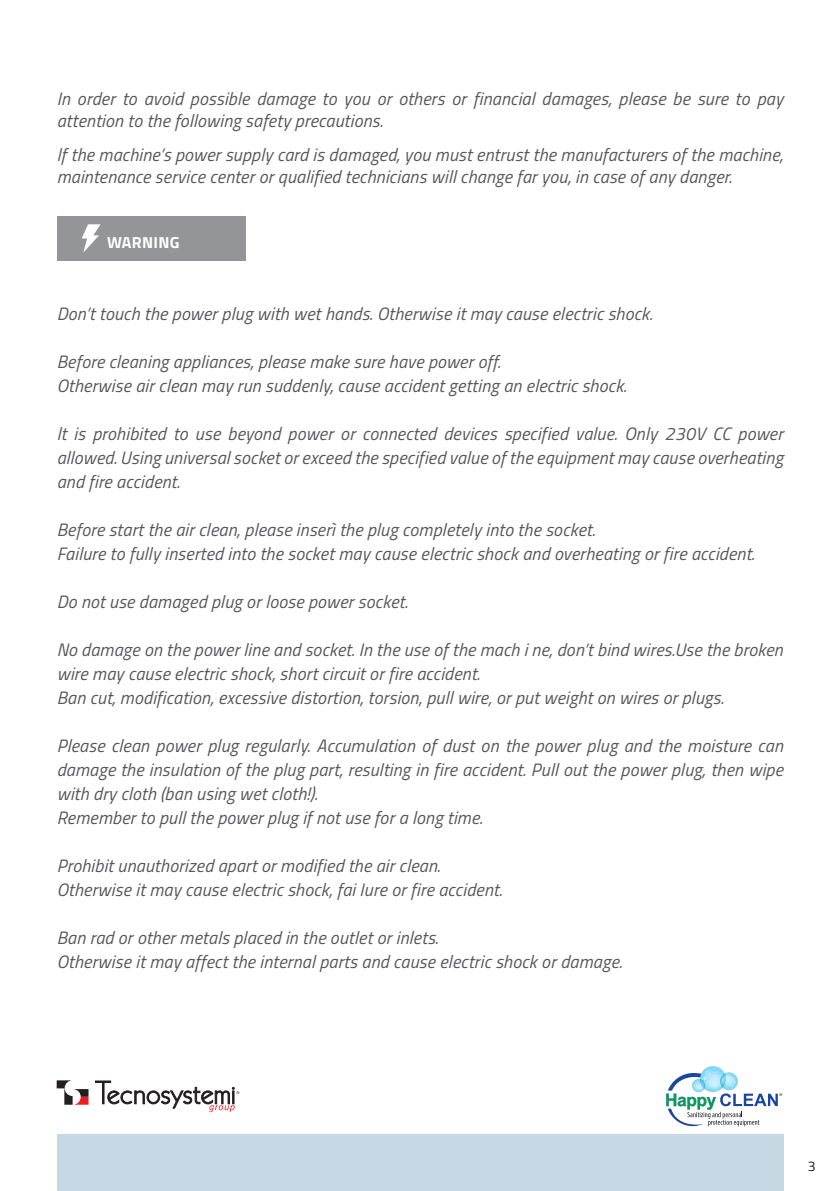
<style>
.page{position:relative;width:840px;height:1191px;background:#fff}
.page>*{position:absolute;margin:0;border:0;box-sizing:border-box;transform-origin:0 0}
.t1{font:italic 18px/24px "Titillium Web";letter-spacing:.01em;color:#57585a}
.t2{font:700 16px "Titillium Web";letter-spacing:.02em;color:#fff}
.t3{font:14px "Titillium Web";color:#231f20}
</style>
<div class="page">
<svg style="left:57px;top:1080px;width:31px;height:24px"></svg>
<svg style="left:95px;top:1080px;width:144px;height:32px"></svg>
<svg style="left:666px;top:1066px;width:115px;height:60px"></svg>
<div style="left:57px;top:1134px;width:725px;height:57px;background:#c5d8e3"></div>
<div style="left:57px;top:216px;width:188px;height:45px;background:#939598"></div>
<svg style="left:82px;top:224px;width:19px;height:29px"></svg>
<p class="t1" style="left:57px;top:87px;width:727px;line-height:22px">In order to avoid possible damage to you or others or financial damages, please be sure to pay attention to the following safety precautions.</p>
<p class="t1" style="left:57px;top:143px;width:727px;line-height:22px">lf the machine’s power supply card is damaged, you must entrust the manufacturers of the machine, maintenance service center or qualified technicians will change far you, in case of any danger.</p>
<p class="t2" style="left:107px;top:231px;width:74px">WARNING</p>
<p class="t1" style="left:57px;top:300px;width:597px">Don’t touch the power plug with wet hands. Otherwise it may cause electric shock.</p>
<p class="t1" style="left:57px;top:348px;width:571px">Before cleaning appliances, please make sure have power off.<br>Otherwise air clean may run suddenly, cause accident getting an electric shock.</p>
<p class="t1" style="left:57px;top:420px;width:727px;text-align:justify">lt is prohibited to use beyond power or connected devices specified value. Only 230V CC power allowed. Using universal socket or exceed the specified value of the equipment may cause overheating and fire accident.</p>
<p class="t1" style="left:57px;top:516px;width:699px">Before start the air clean, please inserì the plug completely into the socket.<br>Failure to fully inserted into the socket may cause electric shock and overheating or fire accident.</p>
<p class="t1" style="left:57px;top:588px;width:352px">Do not use damaged plug or loose power socket.</p>
<p class="t1" style="left:57px;top:636px;width:727px">No damage on the power line and socket. In the use of the mach i ne, don’t bind wires.Use the broken wire may cause electric shock, short circuit or fire accident.<br>Ban cut, modification, excessive distortion, torsion, pull wire, or put weight on wires or plugs.</p>
<p class="t1" style="left:57px;top:732px;width:727px">Please clean power plug regularly. Accumulation of dust on the power plug and the moisture can damage the insulation of the plug part, resulting in fire accident. Pull out the power plug, then wipe with dry cloth (ban using wet cloth!).<br>Remember to pull the power plug if not use for a long time.</p>
<p class="t1" style="left:57px;top:852px;width:446px">Prohibit unauthorized apart or modified the air clean.<br>Otherwise it may cause electric shock, fai Iure or fire accident.</p>
<p class="t1" style="left:57px;top:924px;width:566px">Ban rad or other metals placed in the outlet or inlets.<br>Otherwise it may affect the internal parts and cause electric shock or damage.</p>
<p class="t3" style="left:807px;top:1156px;width:9px">3</p>
</div>
